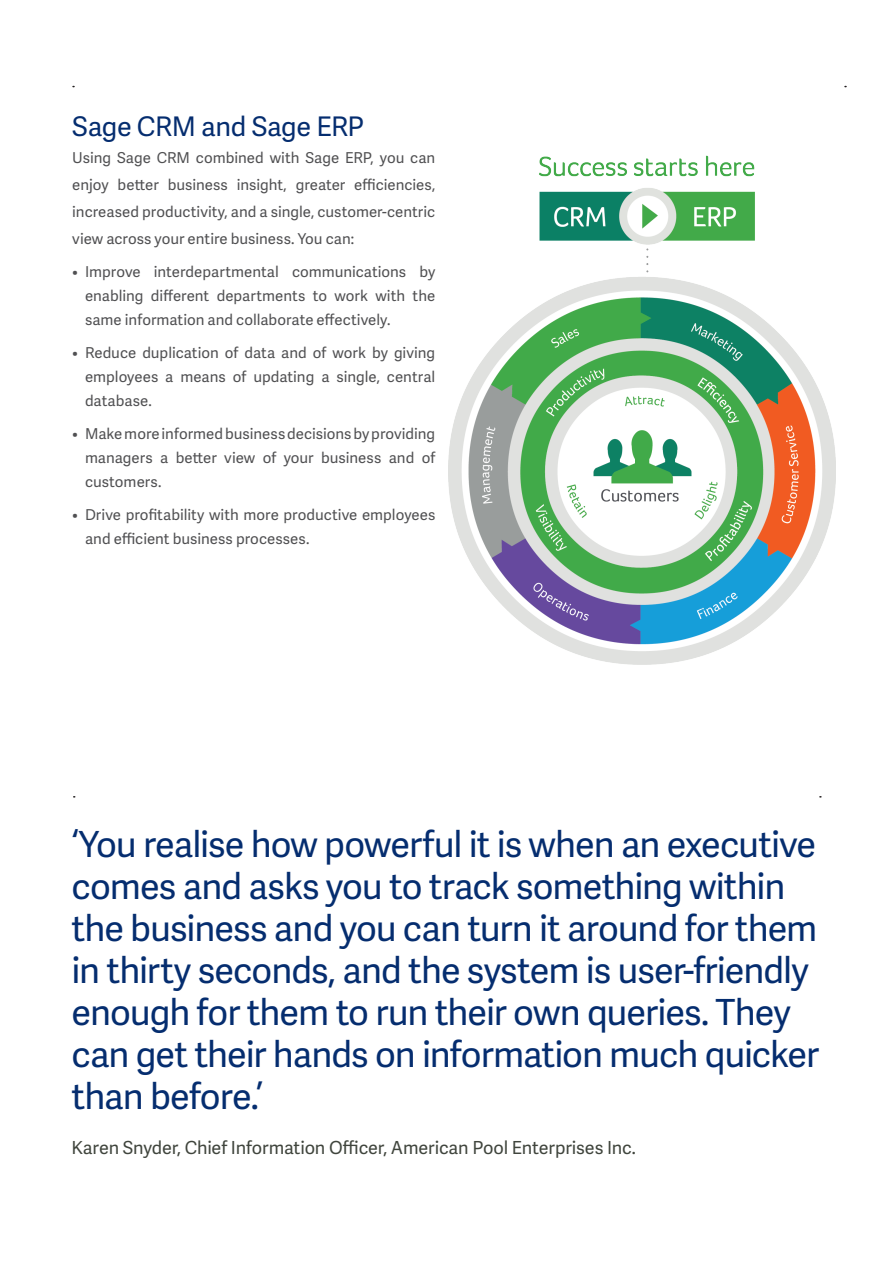
<style>
.page{position:relative;width:893px;height:1263px;background:#fff}
.page>*{position:absolute;margin:0;border:0;box-sizing:border-box;transform-origin:0 0}
.Headline_Text_Sage_G{font:36px/42px "Adelle Sans SAGE";letter-spacing:-.025em;color:#052d6f}
._05__Header_Text{font:27px "Adelle Sans SAGE";letter-spacing:-.015em;color:#052d6f}
.Body_text_Grey{font:18px "Adelle Sans SAGE";letter-spacing:-.01em;color:#40453d}
.Body_text_Grey-2{font:15px/24px "Adelle Sans SAGE";color:#505052;text-align:justify}
</style>
<div class="page">
<img style="left:448px;top:155px;width:387px;height:510px">
<p class="_05__Header_Text" style="left:72px;top:107px;width:293px">Sage CRM and Sage ERP</p>
<p class="Body_text_Grey-2" style="left:72px;top:144px;width:365px;line-height:27px">Using Sage CRM combined with Sage ERP, you can enjoy better business insight, greater efficiencies, increased productivity, and a single, customer-centric view across your entire business. You can:</p>
<p class="Body_text_Grey-2" style="left:85px;top:259px;width:352px;text-indent:-13px">• Improve interdepartmental communications by enabling different departments to work with the same information and collaborate effectively.</p>
<p class="Body_text_Grey-2" style="left:85px;top:340px;width:352px;text-indent:-13px">• Reduce duplication of data and of work by giving employees a means of updating a single, central database.</p>
<p class="Body_text_Grey-2" style="left:85px;top:421px;width:352px;text-indent:-13px">• Make more informed business decisions by providing managers a better view of your business and of customers.</p>
<p class="Body_text_Grey-2" style="left:85px;top:502px;width:352px;text-indent:-13px">• Drive profitability with more productive employees and efficient business processes.</p>
<p class="Headline_Text_Sage_G" style="left:71px;top:822px;width:749px">‘You realise how powerful it is when an executive comes and asks you to track something within the business and you can turn it around for them in thirty seconds, and the system is user-friendly enough for them to run their own queries. They can get their hands on information much quicker than before.’</p>
<p class="Body_text_Grey" style="left:71px;top:1135px;width:566px">Karen Snyder, Chief Information Officer, American Pool Enterprises Inc.</p>
</div>
